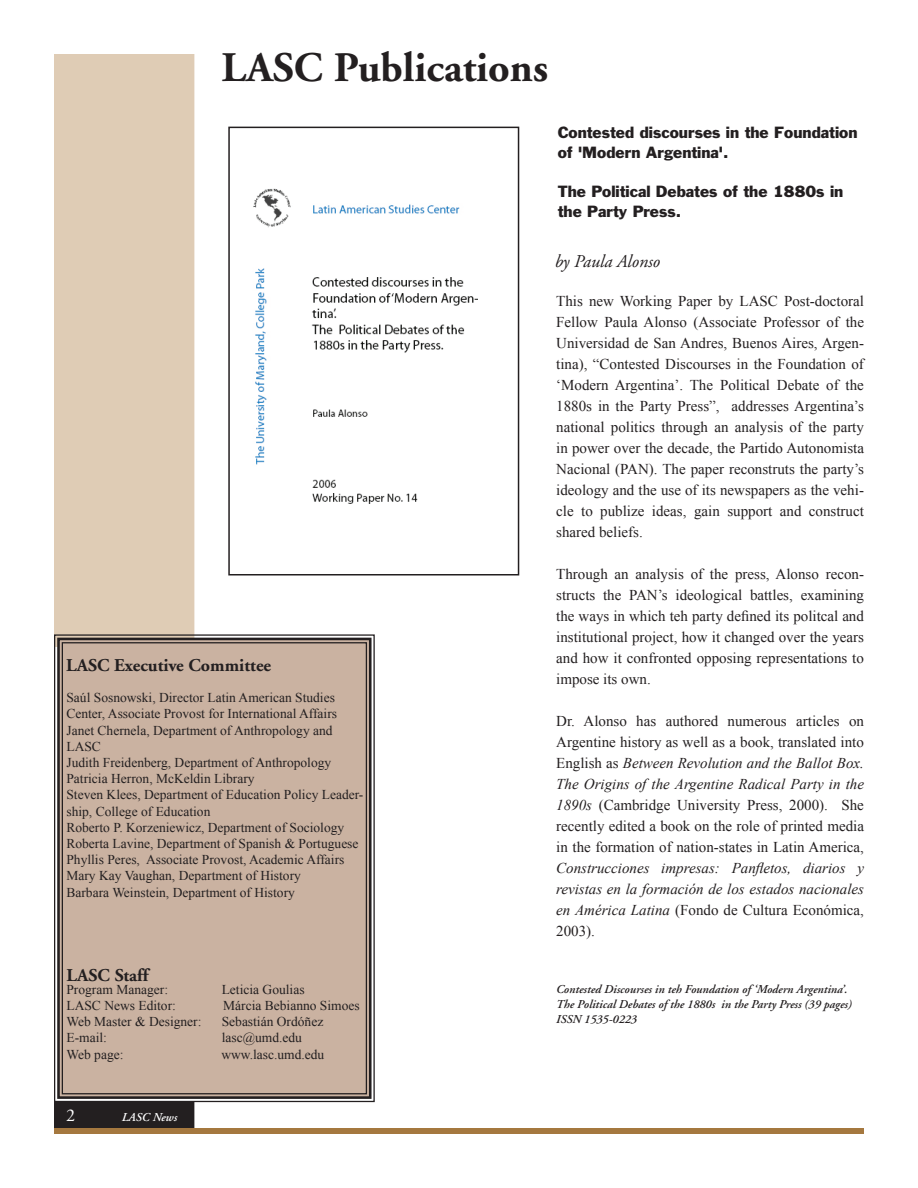
<style>
.page{position:relative;width:918px;height:1188px;background:#fff}
.page>*{position:absolute;margin:0;border:0;box-sizing:border-box;transform-origin:0 0}
.t1{font:700 42px "Adobe Garamond";color:#231f20}
.t2{font:700 18px "Adobe Garamond";color:#231f20}
.t3{font:italic 18px "Adobe Garamond";color:#231f20}
.t4{font:18px "Adobe Garamond";color:#fff}
.t5{font:15px/21px "Times New Roman";color:#231f20;text-align:justify}
.t6{font:italic 15px/21px "Times New Roman";color:#231f20;text-align:justify}
.t7{font:15px/19.6px "Franklin Gothic";color:#231f20}
.t8{font:13.5px/16.2px "Times New Roman";color:#231f20}
.t9{font:italic 600 12px/15px "Adobe Garamond";color:#231f20}
.t10{font:italic 600 12px "Adobe Garamond";color:#fff}
.s1{font-style:italic}
.s2{font-style:normal}
</style>
<div class="page">
<div style="left:55px;top:55px;width:139px;height:591px;background:#dfccb5"></div>
<div style="left:54px;top:54px;width:140px;height:593px;border:2px solid #dfccb5"></div>
<div style="left:54px;top:1128px;width:810px;height:6px;background:#a5783f"></div>
<div style="left:55px;top:1102px;width:139px;height:25px;background:#231f20"></div>
<div style="left:54px;top:1101px;width:140px;height:27px;border:2px solid #231f20"></div>
<div style="left:54px;top:634px;width:321px;height:469px;background:#cab2a1"></div>
<div style="left:57px;top:638px;width:315px;height:461px;border:3px solid #231f20"></div>
<div style="left:62px;top:642px;width:305px;height:452px;border:1px solid #231f20"></div>
<img style="left:253px;top:188px;width:225px;height:316px">
<div style="left:228px;top:127px;width:291px;height:449px;border:2px solid #231f20"></div>
<h1 class="t1" style="left:221px;top:45px;width:328px">LASC Publications</h1>
<p class="t2" style="left:66px;top:656px;width:207px">LASC Executive Committee</p>
<p class="t8" style="left:66px;top:689px;width:298px">Saúl Sosnowski, Director Latin American Studies Center, Associate Provost for International Affairs Janet Chernela, Department of Anthropology and LASC<br>Judith Freidenberg, Department of Anthropology Patricia Herron, McKeldin Library<br>Steven Klees, Department of Education Policy Leader&shy;ship, College of Education<br>Roberto P. Korzeniewicz, Department of Sociology Roberta Lavine, Department of Spanish &amp; Portuguese Phyllis Peres, Associate Provost, Academic Affairs Mary Kay Vaughan, Department of History<br>Barbara Weinstein, Department of History</p>
<p class="t2" style="left:67px;top:966px;width:83px">LASC Staff</p>
<p class="t8" style="left:66px;top:981px;width:103px">Program Manager:</p>
<p class="t8" style="left:222px;top:981px;width:84px">Leticia Goulias</p>
<p class="t8" style="left:66px;top:997px;width:111px">LASC News Editor:</p>
<p class="t8" style="left:223px;top:997px;width:138px">Márcia Bebianno Simoes</p>
<p class="t8" style="left:66px;top:1013px;width:137px">Web Master &amp; Designer:</p>
<p class="t8" style="left:222px;top:1013px;width:103px">Sebastián Ordóñez</p>
<p class="t8" style="left:66px;top:1029px;width:42px">E-mail:</p>
<p class="t8" style="left:222px;top:1029px;width:82px">lasc@umd.edu</p>
<p class="t8" style="left:66px;top:1046px;width:59px">Web page:</p>
<p class="t8" style="left:221px;top:1046px;width:104px">www.lasc.umd.edu</p>
<p class="t7" style="left:558px;top:123px;width:301px">Contested discourses in the Foundation of 'Modern Argentina'.</p>
<p class="t7" style="left:558px;top:182px;width:287px">The Political Debates of the 1880s in the Party Press.</p>
<p class="t3" style="left:555px;top:251px;width:107px">by Paula Alonso</p>
<p class="t5" style="left:556px;top:290px;width:309px">This new Working Paper by LASC Post-doctoral Fellow Paula Alonso (Associate Professor of the Universidad de San Andres, Buenos Aires, Argen&shy;tina), “Contested Discourses in the Foundation of ‘Modern Argentina’. The Political Debate of the 1880s in the Party Press”, addresses Argentina’s national politics through an analysis of the party in power over the decade, the Partido Autonomista Nacional (PAN). The paper reconstruts the party’s ideology and the use of its newspapers as the vehi&shy;cle to publize ideas, gain support and construct shared beliefs.</p>
<p class="t5" style="left:556px;top:563px;width:309px">Through an analysis of the press, Alonso recon&shy;structs the PAN’s ideological battles, examining the ways in which teh party defined its politcal and institutional project, how it changed over the years and how it confronted opposing representations to impose its own.</p>
<p class="t5" style="left:556px;top:710px;width:309px">Dr. Alonso has authored numerous articles on Argentine history as well as a book, translated into English as <span class="s1">Between Revolution and the Ballot Box.<br>The Origins of the Argentine Radical Party in the 1890s</span> (Cambridge University Press, 2000). She recently edited a book on the role of printed media in the formation of nation-states in Latin America,</p>
<p class="t6" style="left:556px;top:857px;width:309px">Construcciones impresas: Panfletos, diarios y revistas en la formación de los estados nacionales en América Latina <span class="s2">(Fondo de Cultura Económica, 2003).</span></p>
<p class="t9" style="left:556px;top:982px;width:297px">Contested Discourses in teh Foundation of ‘Modern Argentina’.<br>The Political Debates of the 1880s in the Party Press (39 pages)<br>ISSN 1535-0223</p>
<p class="t4" style="left:66px;top:1106px;width:10px">2</p>
<p class="t10" style="left:122px;top:1111px;width:57px">LASC News</p>
</div>
